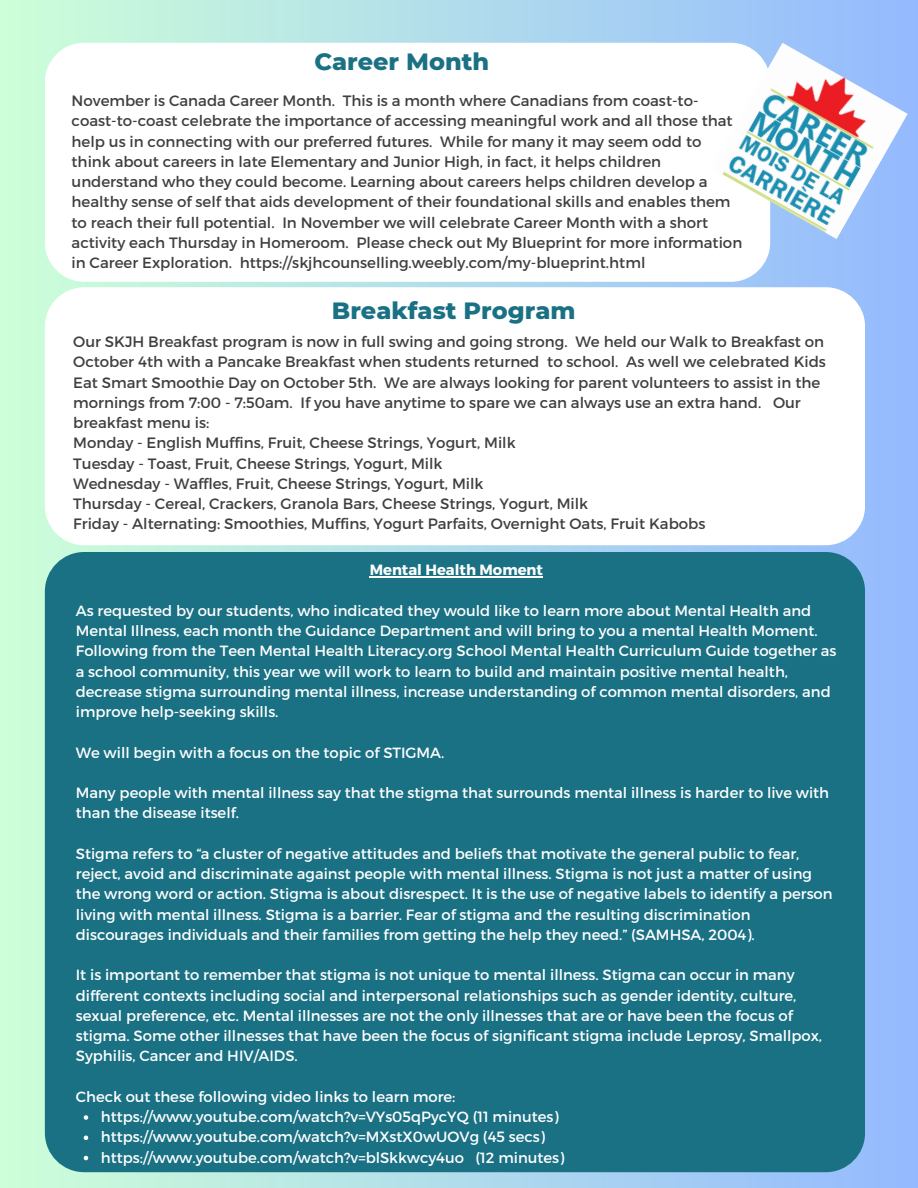
<style>
.page{position:relative;width:918px;height:1188px;background:#fff}
.page>*{position:absolute;margin:0;border:0;box-sizing:border-box;transform-origin:0 0}
.t1{font:800 24px "Montserrat";color:#1a7184}
.t2{font:15px/20.2px "Montserrat";color:#403f3f}
.t3{font:14.85px/20.2px "Montserrat";color:#fff}
.t4{font:700 14.85px "Montserrat";color:#fff}
</style>
<div class="page">
<div style="left:0;top:0;width:918px;height:1188px;background:linear-gradient(to right,#cdfed8,#94b9fe)"></div>
<div style="left:45px;top:43px;width:725px;height:239px;background:#fff;border-radius:39px"></div>
<div style="left:45px;top:552px;width:820px;height:620px;background:#1a7184;border-radius:39px"></div>
<svg style="left:84px;top:1115px;width:4px;height:5px"></svg>
<svg style="left:84px;top:1136px;width:4px;height:4px"></svg>
<svg style="left:84px;top:1156px;width:4px;height:4px"></svg>
<hr style="left:370px;top:576px;width:173px;height:2px;background:#fff">
<img style="left:722px;top:43px;width:186px;height:196px">
<div style="left:45px;top:287px;width:820px;height:258px;background:#fff;border-radius:39px"></div>
<p class="t1" style="left:314px;top:47px;width:176px">Career Month</p>
<p class="t2" style="left:72px;top:90px;width:672px">November is Canada Career Month. This is a month where Canadians from coast-to&shy;coast-to-coast celebrate the importance of accessing meaningful work and all those that help us in connecting with our preferred futures. While for many it may seem odd to think about careers in late Elementary and Junior High, in fact, it helps children understand who they could become. Learning about careers helps children develop a healthy sense of self that aids development of their foundational skills and enables them to reach their full potential. In November we will celebrate Career Month with a short activity each Thursday in Homeroom. Please check out My Blueprint for more information in Career Exploration. https://skjhcounselling.weebly.com/my-blueprint.html</p>
<p class="t1" style="left:332px;top:296px;width:245px">Breakfast Program</p>
<p class="t2" style="left:73px;top:331px;width:754px">Our SKJH Breakfast program is now in full swing and going strong. We held our Walk to Breakfast on October 4th with a Pancake Breakfast when students returned to school. As well we celebrated Kids Eat Smart Smoothie Day on October 5th. We are always looking for parent volunteers to assist in the mornings from 7:00 - 7:50am. If you have anytime to spare we can always use an extra hand. Our breakfast menu is:</p>
<p class="t2" style="left:73px;top:432px;width:444px">Monday - English Muffins, Fruit, Cheese Strings, Yogurt, Milk</p>
<p class="t2" style="left:73px;top:452px;width:371px">Tuesday - Toast, Fruit, Cheese Strings, Yogurt, Milk</p>
<p class="t2" style="left:73px;top:473px;width:412px">Wednesday - Waffles, Fruit, Cheese Strings, Yogurt, Milk</p>
<p class="t2" style="left:73px;top:493px;width:517px">Thursday - Cereal, Crackers, Granola Bars, Cheese Strings, Yogurt, Milk</p>
<p class="t2" style="left:73px;top:513px;width:634px">Friday - Alternating: Smoothies, Muffins, Yogurt Parfaits, Overnight Oats, Fruit Kabobs</p>
<p class="t4" style="left:370px;top:560px;width:175px">Mental Health Moment</p>
<p class="t3" style="left:76px;top:600px;width:762px">As requested by our students, who indicated they would like to learn more about Mental Health and Mental Illness, each month the Guidance Department and will bring to you a mental Health Moment.<br>Following from the Teen Mental Health Literacy.org School Mental Health Curriculum Guide together as a school community, this year we will work to learn to build and maintain positive mental health, decrease stigma surrounding mental illness, increase understanding of common mental disorders, and improve help-seeking skills.</p>
<p class="t3" style="left:76px;top:741px;width:370px">We will begin with a focus on the topic of STIGMA.</p>
<p class="t3" style="left:76px;top:782px;width:755px">Many people with mental illness say that the stigma that surrounds mental illness is harder to live with than the disease itself.</p>
<p class="t3" style="left:76px;top:843px;width:758px">Stigma refers to “a cluster of negative attitudes and beliefs that motivate the general public to fear, reject, avoid and discriminate against people with mental illness. Stigma is not just a matter of using the wrong word or action. Stigma is about disrespect. It is the use of negative labels to identify a person living with mental illness. Stigma is a barrier. Fear of stigma and the resulting discrimination discourages individuals and their families from getting the help they need.” (SAMHSA, 2004).</p>
<p class="t3" style="left:76px;top:964px;width:748px">It is important to remember that stigma is not unique to mental illness. Stigma can occur in many different contexts including social and interpersonal relationships such as gender identity, culture, sexual preference, etc. Mental illnesses are not the only illnesses that are or have been the focus of stigma. Some other illnesses that have been the focus of significant stigma include Leprosy, Smallpox, Syphilis, Cancer and HIV/AIDS.</p>
<p class="t3" style="left:76px;top:1086px;width:381px">Check out these following video links to learn more:</p>
<p class="t3" style="left:101px;top:1106px;width:459px">https://www.youtube.com/watch?v=VYs05qPycYQ (11 minutes)</p>
<p class="t3" style="left:101px;top:1126px;width:445px">https://www.youtube.com/watch?v=MXstX0wUOVg (45 secs)</p>
<p class="t3" style="left:101px;top:1146px;width:465px">https://www.youtube.com/watch?v=blSkkwcy4uo (12 minutes)</p>
</div>
